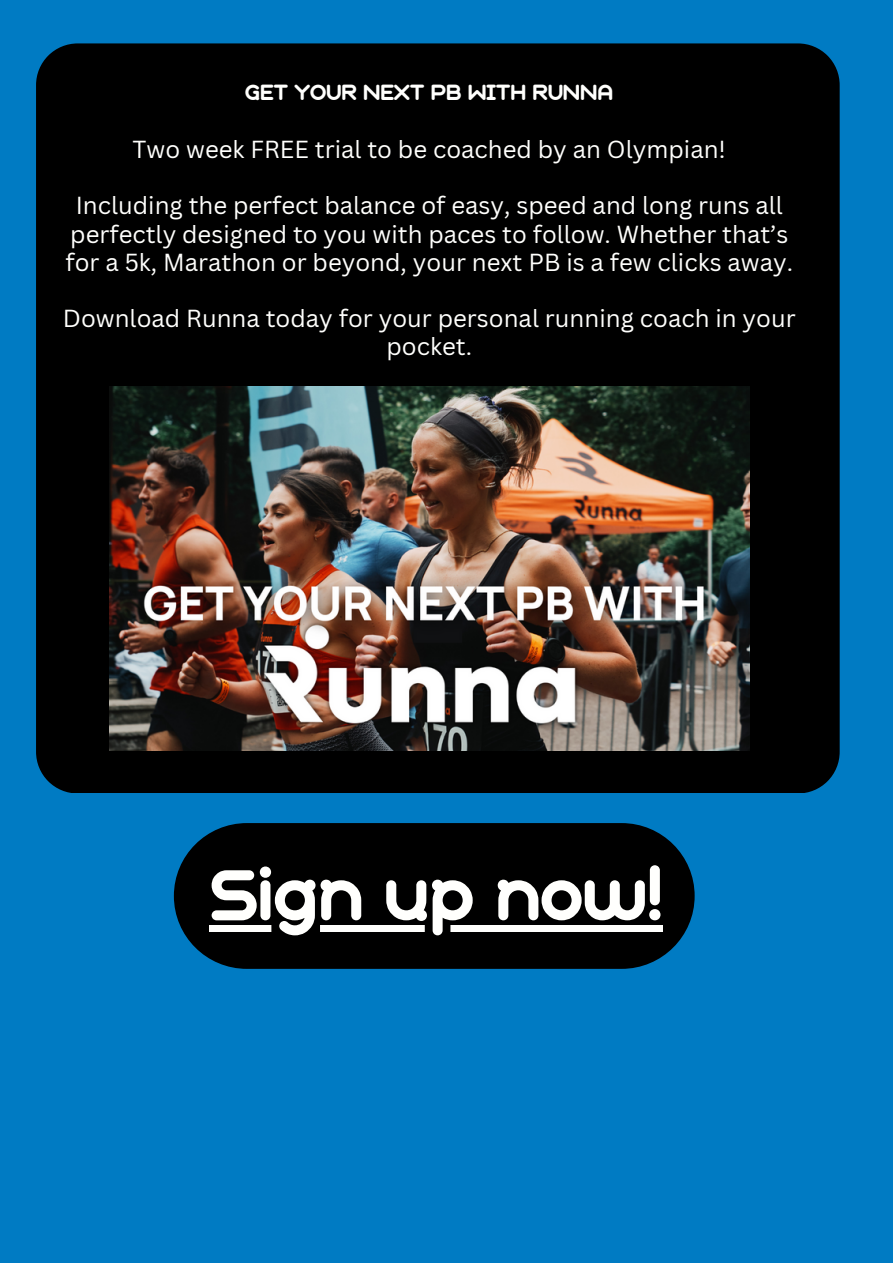
<style>
.page{position:relative;width:893px;height:1264px;background:#fff}
.page>*{position:absolute;margin:0;border:0;box-sizing:border-box;transform-origin:0 0}
.t1{font:78.15px "Geometry Soft Pro Bold N";color:#fffffd}
.t2{font:24px/28px "Canva Sans";color:#fffffd;text-align:center}
.t3{font:24px "Geometry Soft Pro Bold N";color:#fffffd}
</style>
<div class="page">
<div style="left:0;top:0;width:892px;height:1262px;background:#007bc3"></div>
<div style="left:36px;top:43px;width:803px;height:750px;background:#000"></div>
<img style="left:109px;top:386px;width:640px;height:365px">
<div style="left:174px;top:823px;width:520px;height:145px;background:#000;border-radius:73px"></div>
<svg style="left:210px;top:925px;width:453px;height:6px;fill:#fffffd"></svg>
<p class="t3" style="left:245px;top:80px;width:369px">GET YOUR NEXT PB WITH RUNNA</p>
<p class="t2" style="left:133px;top:135px;width:594px">Two week FREE trial to be coached by an Olympian!</p>
<p class="t2" style="left:65px;top:191px;width:729px">Including the perfect balance of easy, speed and long runs all perfectly designed to you with paces to follow. Whether that’s for a 5k, Marathon or beyond, your next PB is a few clicks away.</p>
<p class="t2" style="left:63px;top:303px;width:734px">Download Runna today for your personal running coach in your pocket.</p>
<h1 class="t1" style="left:210px;top:855px;width:454px">Sign up now!</h1>
</div>
